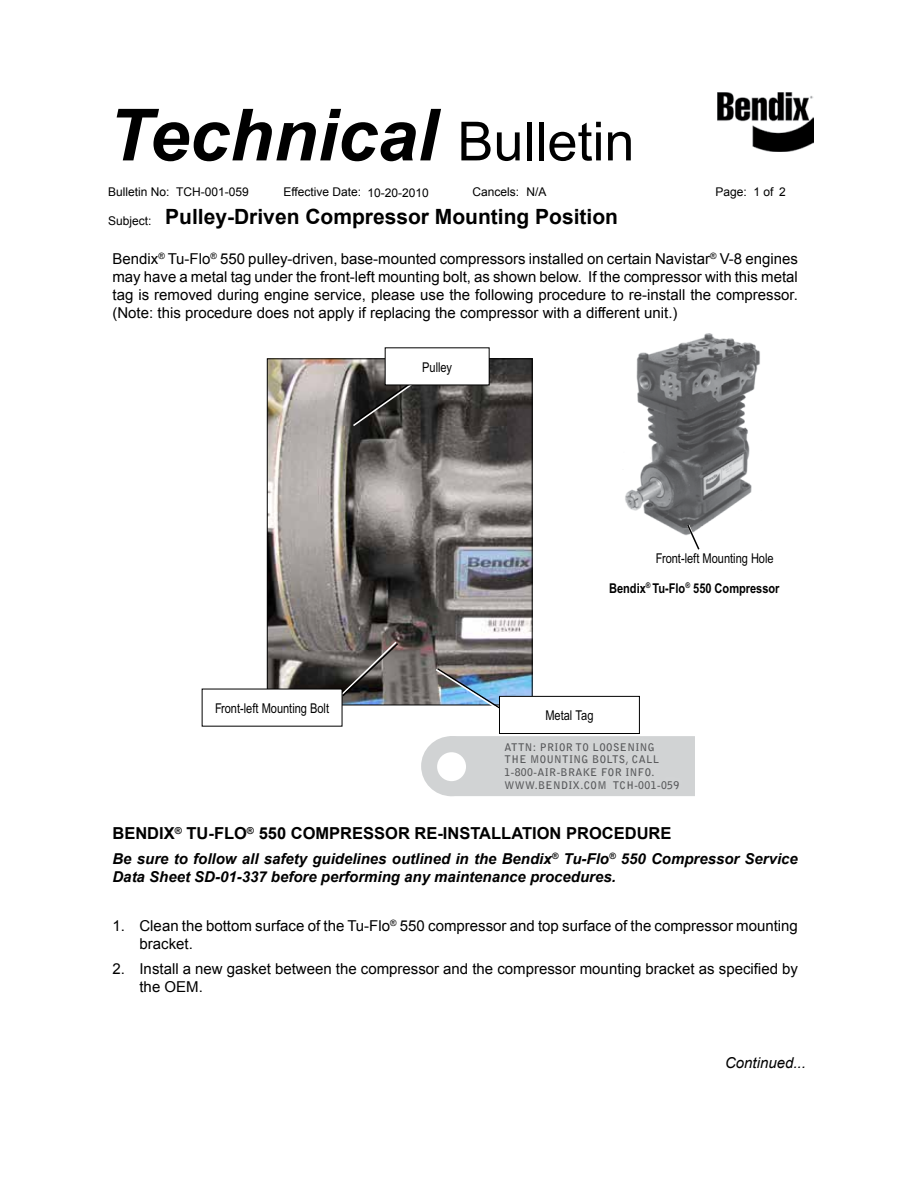
<style>
.page{position:relative;width:918px;height:1188px;background:#fff}
.page>*{position:absolute;margin:0;border:0;box-sizing:border-box;transform-origin:0 0}
.t1{font:italic 700 72px "Arial";color:#000}
.t2{font:700 21px "Arial";color:#000}
.t3{font:700 16.5px "Arial";color:#000}
.t4{font:15px/18px "Arial";color:#000}
.t5{font:italic 700 15px/18px "Arial";color:#000}
.t6{font:italic 15px "Arial";color:#000}
.t7{font:13.5px "Arial Narrow";color:#000}
.t8{font:700 13.5px "Arial Narrow";color:#000}
.t9{font:12px "Arial";color:#000}
.t10{font:700 10.5px/12.6px "Bell Gothic Std";letter-spacing:.04em;color:#58595b}
.s1{font-weight:400;font-style:normal;font-size:54px}
</style>
<div class="page">
<img style="left:717px;top:93px;width:96px;height:59px">
<img style="left:269px;top:360px;width:262px;height:343px">
<img style="left:625px;top:333px;width:135px;height:202px">
<svg style="left:685px;top:522px;width:17px;height:28px"></svg>
<svg style="left:351px;top:377px;width:67px;height:51px;background:#33312f"></svg>
<svg style="left:340px;top:640px;width:60px;height:58px;background:#5f5a57"></svg>
<img style="left:434px;top:667px;width:68px;height:42px">
<div style="left:385px;top:348px;width:104px;height:37px;background:#fff"></div>
<div style="left:202px;top:689px;width:140px;height:37px;background:#fff"></div>
<div style="left:421px;top:736px;width:60px;height:60px;background:#d1d3d4;border-radius:50%"></div>
<div style="left:450px;top:736px;width:245px;height:60px;background:#d1d3d4"></div>
<div style="left:437px;top:752px;width:29px;height:29px;background:#fff;border-radius:50%"></div>
<div style="left:499px;top:696px;width:140px;height:38px;background:#fff"></div>
<div style="left:499px;top:696px;width:141px;height:38px;border:1px solid #000"></div>
<h1 class="t1" style="left:108px;top:88px;width:528px">Technical <span class="s1">Bulletin</span></h1>
<p class="t9" style="left:108px;top:184px;width:63px">Bulletin No:</p>
<p class="t9" style="left:284px;top:184px;width:79px">Effective Date:</p>
<p class="t9" style="left:472px;top:184px;width:48px">Cancels:</p>
<p class="t9" style="left:716px;top:184px;width:60px">Page: 1 of</p>
<p class="t9" style="left:108px;top:213px;width:45px">Subject:</p>
<p class="t4" style="left:112px;top:250px;width:687px;text-align:justify">Bendix<sup>®</sup> Tu-Flo<sup>®</sup> 550 pulley-driven, base-mounted compressors installed on certain Navistar<sup>®</sup> V-8 engines may have a metal tag under the front-left mounting bolt, as shown below. If the compressor with this metal tag is removed during engine service, please use the following procedure to re-install the compressor. (Note: this procedure does not apply if replacing the compressor with a different unit.)</p>
<p class="t9" style="left:176px;top:184px;width:74px">TCH-001-059</p>
<p class="t9" style="left:368px;top:185px;width:63px">10-20-2010</p>
<p class="t9" style="left:527px;top:184px;width:22px">N/A</p>
<p class="t9" style="left:779px;top:184px;width:8px">2</p>
<h2 class="t2" style="left:165px;top:203px;width:454px">PULLEY-DRIVEN COMPRESSOR MOUNTING POSITION</h2>
<p class="t7" style="left:215px;top:700px;width:116px">Front-left Mounting Bolt</p>
<p class="t7" style="left:422px;top:359px;width:31px">Pulley</p>
<p class="t7" style="left:656px;top:551px;width:119px">Front-left Mounting Hole</p>
<p class="t8" style="left:609px;top:580px;width:172px">Bendix<sup>®</sup> Tu-Flo<sup>®</sup> 550 Compressor</p>
<p class="t7" style="left:545px;top:708px;width:50px">Metal Tag</p>
<p class="t10" style="left:505px;top:741px;width:176px">ATTN: PRIOR TO LOOSENING<br>THE MOUNTING BOLTS, CALL<br>1-800-AIR-BRAKE FOR INFO.<br>WWW.BENDIX.COM TCH-001-059</p>
<p class="t3" style="left:112px;top:823px;width:561px">BENDIX<sup>®</sup> TU-FLO<sup>®</sup> 550 COMPRESSOR RE-INSTALLATION PROCEDURE</p>
<p class="t5" style="left:112px;top:850px;width:687px">Be sure to follow all safety guidelines outlined in the Bendix<sup>®</sup> Tu-Flo<sup>®</sup> 550 Compressor Service<br>Data Sheet SD-01-337 before performing any maintenance procedures.</p>
<p class="t4" style="left:139px;top:917px;width:660px;text-indent:-27px">1. Clean the bottom surface of the Tu-Flo<sup>®</sup> 550 compressor and top surface of the compressor mounting bracket.</p>
<p class="t4" style="left:139px;top:960px;width:660px;text-indent:-27px">2. Install a new gasket between the compressor and the compressor mounting bracket as specified by the OEM.</p>
<p class="t6" style="left:725px;top:1053px;width:82px">Continued...</p>
</div>
